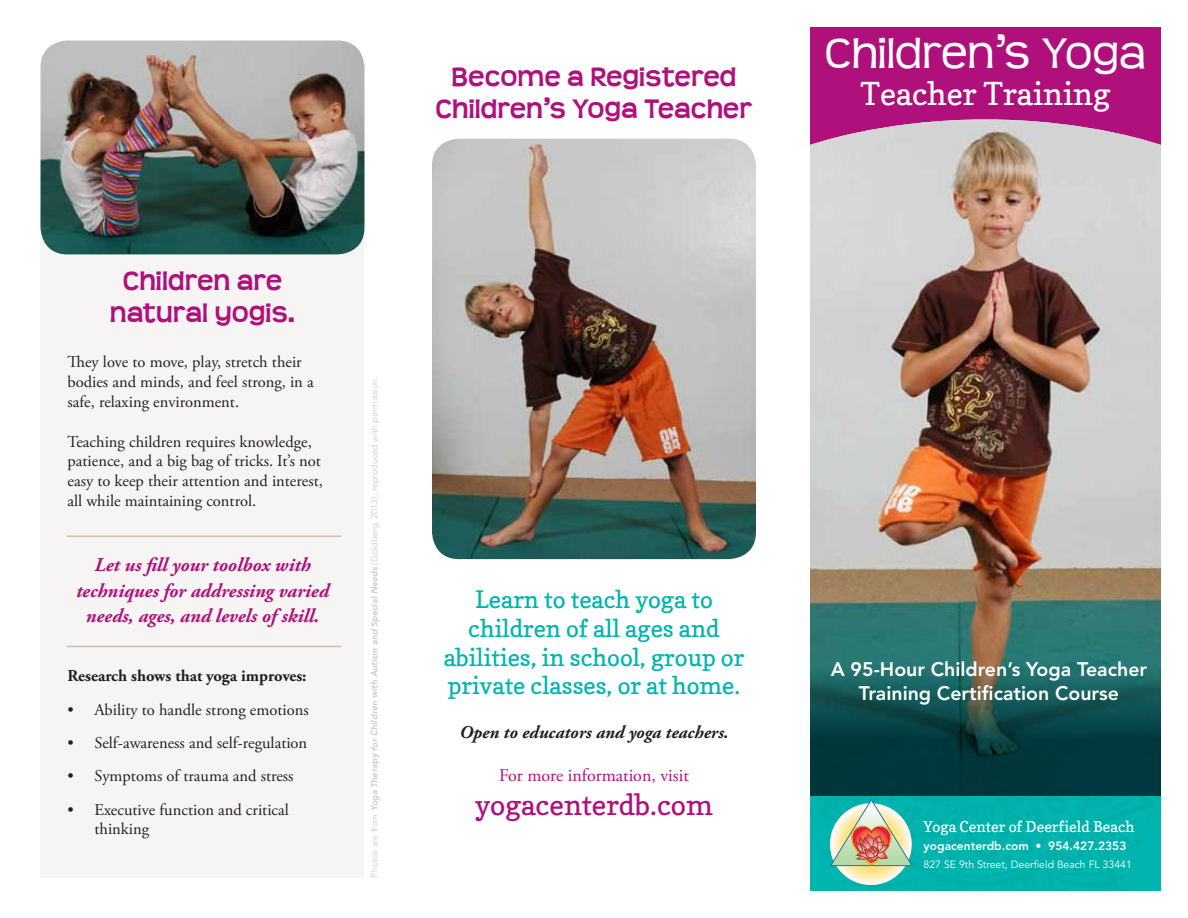
<style>
.page{position:relative;width:1188px;height:918px;background:#fff}
.page>*{position:absolute;margin:0;border:0;box-sizing:border-box;transform-origin:0 0}
.t1{font:45px "Teen";color:#fff}
.t2{font:31.5px "Copse";color:#fff}
.t3{font:28.5px "Copse";color:#b0107b}
.t4{font:700 27px/32.4px "Teen";color:#b0107b;text-align:center}
.t5{font:24px/28.8px "Copse";color:#00b5af;text-align:center}
.t6{font:italic 700 19.5px/25.5px "Adobe Garamond Pro";color:#b0107b;text-align:center}
.t7{font:800 19.5px/23.4px "Avenir";color:#fff;text-align:center}
.t8{font:italic 700 18px "Adobe Garamond Pro";color:#231f20}
.t9{font:18px "Adobe Garamond Pro";color:#b0107b}
.t10{font:16.5px/19.8px "Adobe Garamond Pro";color:#231f20}
.t11{font:700 16.5px "Adobe Garamond Pro";color:#231f20}
.t12{font:15px "Copse";color:#fff}
.t13{font:800 12px "Avenir";color:#fff}
.t14{font:10.5px "Avenir";color:#fff}
.t15{font:9px "Avenir";color:#cbcbc9}
.s1{font-family:"Avenir LT";font-weight:800;font-style:italic}
.s2{font-weight:400}
</style>
<div class="page">
<div style="left:40px;top:217px;width:324px;height:661px;background:#f7f5f3"></div>
<div style="left:810px;top:27px;width:351px;height:149px;background:#b0107b"></div>
<img style="left:810px;top:119px;width:351px;height:528px">
<svg style="left:810px;top:796px;width:351px;height:95px;background:#23b5ab"></svg>
<svg style="left:810px;top:647px;width:351px;height:149px;background:#124d4e"></svg>
<img style="left:40px;top:40px;width:324px;height:214px">
<img style="left:432px;top:139px;width:324px;height:420px">
<hr style="left:67px;top:536px;width:274px;height:1px;background:#ccbfb6">
<hr style="left:67px;top:646px;width:274px;height:1px;background:#ccbfb6">
<h3 class="t4" style="left:436px;top:61px;width:318px">Become a Registered<br>Children’s Yoga Teacher</h3>
<h3 class="t4" style="left:110px;top:265px;width:187px">Children are natural yogis.</h3>
<p class="t10" style="left:68px;top:353px;width:248px">They love to move, play, stretch their bodies and minds, and feel strong, in a safe, relaxing environment.</p>
<p class="t10" style="left:68px;top:432px;width:257px">Teaching children requires knowledge, patience, and a big bag of tricks. It’s not easy to keep their attention and interest, all while maintaining control.</p>
<p class="t6" style="left:76px;top:553px;width:254px">Let us fill your toolbox with techniques for addressing varied needs, ages, and levels of skill.</p>
<p class="t11" style="left:68px;top:667px;width:241px">Research shows that yoga improves:</p>
<p class="t10" style="left:68px;top:700px;width:243px">• Ability to handle strong emotions</p>
<p class="t10" style="left:68px;top:734px;width:241px">• Self-awareness and self-regulation</p>
<p class="t10" style="left:68px;top:767px;width:228px">• Symptoms of trauma and stress</p>
<p class="t10" style="left:94px;top:800px;width:196px;text-indent:-27px">• Executive function and critical thinking</p>
<p class="t15" style="left:369px;top:878px;width:502px;rotate:-90deg">Photos are from <span class="s1">Yoga Therapy for Children with Autism and Special Needs</span> (Goldberg, 2013), reproduced with permission.</p>
<h3 class="t5" style="left:444px;top:585px;width:302px">Learn to teach yoga to children of all ages and abilities, in school, group or private classes, or at home.</h3>
<p class="t8" style="left:459px;top:721px;width:271px">Open to educators and yoga teachers.</p>
<p class="t9" style="left:499px;top:764px;width:191px">For more information, visit</p>
<h3 class="t3" style="left:475px;top:787px;width:239px">yogacenterdb.com</h3>
<h1 class="t1" style="left:825px;top:26px;width:323px">Children’s Yoga</h1>
<h2 class="t2" style="left:861px;top:74px;width:251px">Teacher Training</h2>
<p class="t7" style="left:831px;top:658px;width:318px">A 95-Hour Children’s Yoga Teacher<br>Training Certification Course</p>
<p class="t12" style="left:924px;top:817px;width:212px">Yoga Center of Deerfield Beach</p>
<p class="t13" style="left:924px;top:839px;width:204px">yogacenterdb.com <span class="s2">•</span> 954.427.2353</p>
<p class="t14" style="left:924px;top:859px;width:210px">827 SE 9th Street, Deerfield Beach FL 33441</p>
</div>
